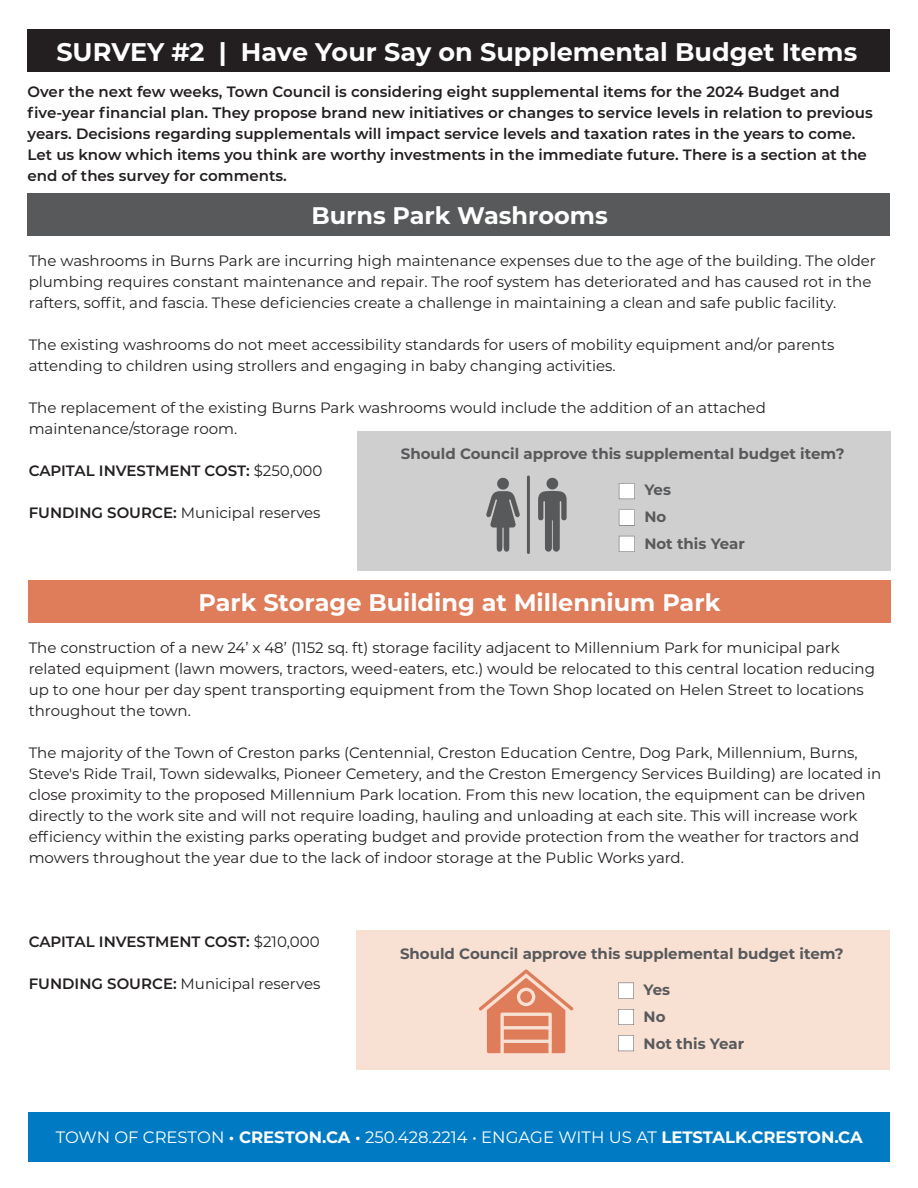
<style>
.page{position:relative;width:918px;height:1188px;background:#fff}
.page>*{position:absolute;margin:0;border:0;box-sizing:border-box;transform-origin:0 0}
.t1{font:700 25.5px "Montserrat";color:#fff}
.t2{font:700 24px "Montserrat";color:#fff}
.t3{font:16.5px "Montserrat";color:#fff}
.t4{font:15px/21px "Montserrat";color:#231f20}
.t5{font:600 15px/21px "Montserrat";color:#231f20}
.t6{font:700 15px/27px "Montserrat";color:#58595b}
.s1{font-weight:400}
.s2{font-weight:600}
.s3{font-weight:700}
</style>
<div class="page">
<div style="left:27px;top:193px;width:863px;height:42px;background:#58595b"></div>
<div style="left:28px;top:580px;width:863px;height:43px;background:#df7c5a"></div>
<div style="left:357px;top:431px;width:534px;height:140px;background:#d0cfcf"></div>
<div style="left:28px;top:1112px;width:862px;height:49px;background:#007bc3"></div>
<div style="left:28px;top:29px;width:862px;height:43px;background:#231f20"></div>
<svg style="left:486px;top:477px;width:34px;height:75px"></svg>
<svg style="left:538px;top:491px;width:29px;height:61px"></svg>
<div style="left:547px;top:478px;width:11px;height:11px;background:#58595b;border-radius:50%"></div>
<hr style="left:527px;top:476px;width:3px;height:78px;background:#58595b">
<svg style="left:619px;top:483px;width:16px;height:16px"></svg>
<svg style="left:619px;top:510px;width:16px;height:15px"></svg>
<svg style="left:619px;top:536px;width:16px;height:16px"></svg>
<div style="left:356px;top:930px;width:534px;height:140px;background:#f8e0d3"></div>
<svg style="left:618px;top:983px;width:16px;height:16px"></svg>
<svg style="left:618px;top:1009px;width:16px;height:16px"></svg>
<svg style="left:618px;top:1035px;width:16px;height:16px"></svg>
<svg style="left:479px;top:969px;width:94px;height:84px"></svg>
<p class="t1" style="left:56px;top:34px;width:802px">SURVEY #2 | Have Your Say on Supplemental Budget Items</p>
<p class="t5" style="left:28px;top:80px;width:847px">Over the next few weeks, Town Council is considering eight supplemental items for the 2024 Budget and five-year financial plan. They propose brand new initiatives or changes to service levels in relation to previous years. Decisions regarding supplementals will impact service levels and taxation rates in the years to come.<br>Let us know which items you think are worthy investments in the immediate future. There is a section at the end of thes survey for comments.</p>
<p class="t2" style="left:311px;top:198px;width:298px">Burns Park Washrooms</p>
<p class="t4" style="left:29px;top:249px;width:849px">The washrooms in Burns Park are incurring high maintenance expenses due to the age of the building. The older plumbing requires constant maintenance and repair. The roof system has deteriorated and has caused rot in the rafters, soffit, and fascia. These deficiencies create a challenge in maintaining a clean and safe public facility.</p>
<p class="t4" style="left:29px;top:333px;width:807px">The existing washrooms do not meet accessibility standards for users of mobility equipment and/or parents attending to children using strollers and engaging in baby changing activities.</p>
<p class="t4" style="left:29px;top:396px;width:739px">The replacement of the existing Burns Park washrooms would include the addition of an attached maintenance/storage room.</p>
<p class="t5" style="left:29px;top:459px;width:295px">CAPITAL INVESTMENT COST: <span class="s1">$250,000</span></p>
<p class="t4" style="left:29px;top:501px;width:293px"><span class="s2">FUNDING SOURCE:</span> Municipal reserves</p>
<p class="t6" style="left:401px;top:440px;width:445px">Should Council approve this supplemental budget item?</p>
<p class="t6" style="left:644px;top:476px;width:102px">Yes<br>No<br>Not this Year</p>
<p class="t2" style="left:199px;top:585px;width:524px">Park Storage Building at Millennium Park</p>
<p class="t4" style="left:29px;top:636px;width:848px">The construction of a new 24’ x 48’ (1152 sq. ft) storage facility adjacent to Millennium Park for municipal park related equipment (lawn mowers, tractors, weed-eaters, etc.) would be relocated to this central location reducing up to one hour per day spent transporting equipment from the Town Shop located on Helen Street to locations throughout the town.</p>
<p class="t4" style="left:29px;top:741px;width:854px">The majority of the Town of Creston parks (Centennial, Creston Education Centre, Dog Park, Millennium, Burns, Steve's Ride Trail, Town sidewalks, Pioneer Cemetery, and the Creston Emergency Services Building) are located in close proximity to the proposed Millennium Park location. From this new location, the equipment can be driven directly to the work site and will not require loading, hauling and unloading at each site. This will increase work efficiency within the existing parks operating budget and provide protection from the weather for tractors and mowers throughout the year due to the lack of indoor storage at the Public Works yard.</p>
<p class="t5" style="left:29px;top:930px;width:292px">CAPITAL INVESTMENT COST: <span class="s1">$210,000</span></p>
<p class="t4" style="left:29px;top:972px;width:293px"><span class="s2">FUNDING SOURCE:</span> Municipal reserves</p>
<p class="t6" style="left:400px;top:939px;width:445px">Should Council approve this supplemental budget item?</p>
<p class="t6" style="left:644px;top:975px;width:102px">Yes<br>No<br>Not this Year</p>
<p class="t3" style="left:56px;top:1126px;width:808px">TOWN OF CRESTON <span class="s2">•</span> <span class="s3">CRESTON.CA</span> <span class="s2">•</span> 250.428.2214 • ENGAGE WITH US AT <span class="s3">LETSTALK.CRESTON.CA</span></p>
</div>
